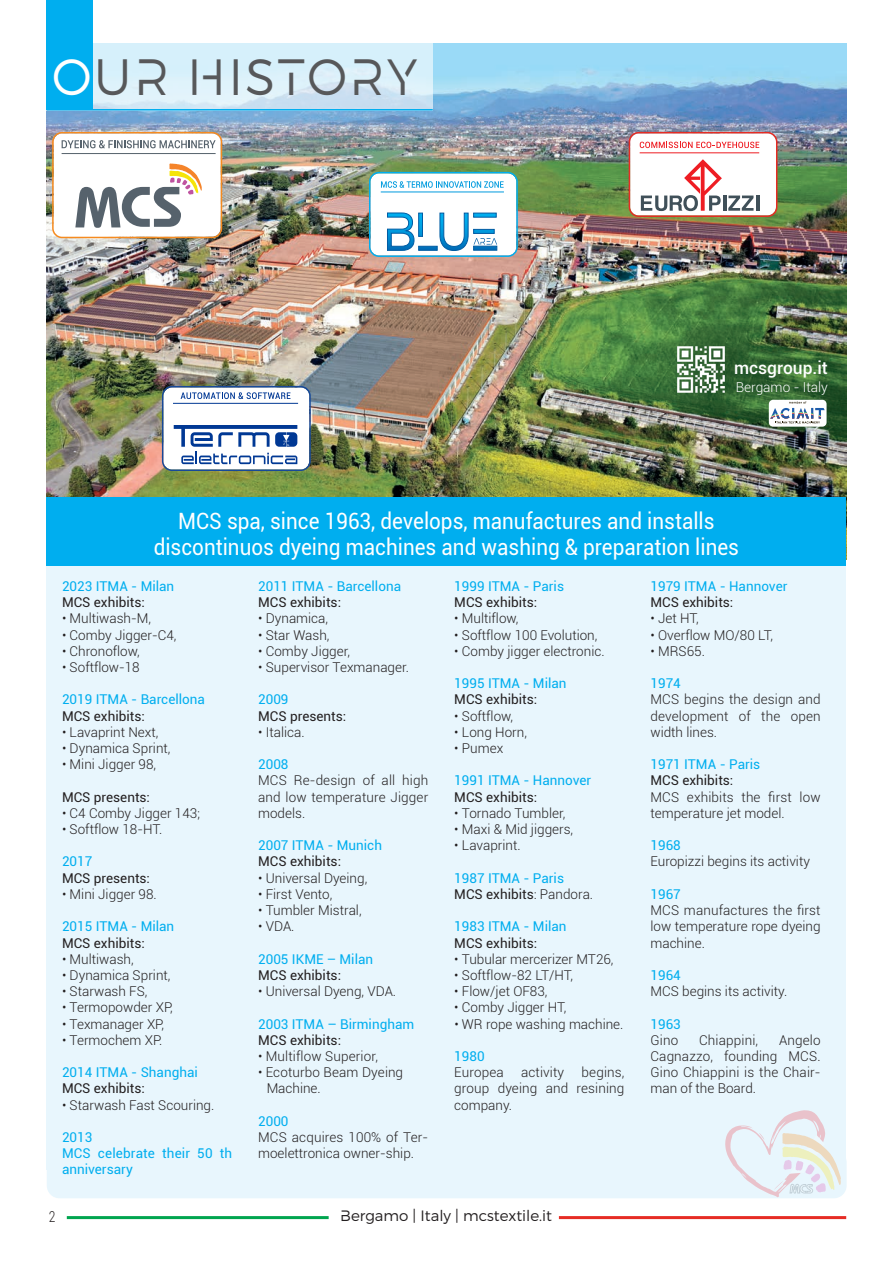
<style>
.page{position:relative;width:893px;height:1263px;background:#fff}
.page>*{position:absolute;margin:0;border:0;box-sizing:border-box;transform-origin:0 0}
.t1{font:51px "Lutech";letter-spacing:.055em;color:#57585a;scale:.95 1}
.t2{font:22.5px "Roboto";color:#fff;scale:.92 1}
.t3{font:500 17.4px "Roboto";color:#fff}
.t4{font:15px "Lutech";color:#231f20}
.t5{font:300 15px "Roboto";color:#231f20;scale:.8 1}
.t6{font:300 13.65px "Roboto";color:#fff}
.t7{font:300 13.5px/16.2px "Roboto";color:#231f20;text-align:justify}
.t8{font:13.5px/16.2px "Roboto";color:#00aeef}
.t9{font:13.5px "Roboto";color:#231f20}
.s1{color:#fff}
.s2{font-weight:300}
</style>
<div class="page">
<hr style="left:67px;top:1216px;width:262px;height:3px;background:#00a54f">
<hr style="left:559px;top:1216px;width:287px;height:3px;background:#e62c24">
<div style="left:47px;top:1150px;width:800px;height:48px;background:#e8f6fd;border-radius:13px"></div>
<img style="left:47px;top:43px;width:799px;height:455px">
<div style="left:47px;top:537px;width:799px;height:633px;background:#e8f6fd"></div>
<svg style="left:725px;top:1110px;width:116px;height:87px"></svg>
<div style="left:30px;top:43px;width:403px;height:67px;background:#fff;opacity:.6"></div>
<hr style="left:47px;top:109px;width:386px;height:2px;background:#00aeef">
<div style="left:47px;top:0;width:46px;height:110px;background:#00aeef"></div>
<img style="left:677px;top:345px;width:48px;height:49px">
<div style="left:769px;top:400px;width:58px;height:27px;background:linear-gradient(to right,#fff,#fff);border-radius:4px"></div>
<svg style="left:770px;top:401px;width:55px;height:22px"></svg>
<svg style="left:629px;top:132px;width:148px;height:85px"></svg>
<svg style="left:369px;top:172px;width:149px;height:85px"></svg>
<svg style="left:162px;top:386px;width:149px;height:85px"></svg>
<div style="left:47px;top:498px;width:799px;height:68px;background:#00aeef"></div>
<svg style="left:52px;top:132px;width:170px;height:106px"></svg>
<p class="t1" style="left:52px;top:44px;width:386px"><span class="s1">O</span>UR HISTORY</p>
<p class="t3" style="left:734px;top:358px;width:95px">mcsgroup.it</p>
<p class="t6" style="left:736px;top:379px;width:94px">Bergamo - Italy</p>
<p class="t2" style="left:178px;top:508px;width:585px">MCS spa, since 1963, develops, manufactures and installs</p>
<p class="t2" style="left:154px;top:534px;width:638px">discontinuos dyeing machines and washing &amp; preparation lines</p>
<p class="t8" style="left:62px;top:578px;width:114px">2023 ITMA - Milan</p>
<p class="t9" style="left:62px;top:595px;width:84px">MCS exhibits:</p>
<p class="t7" style="left:62px;top:611px;width:91px">• Multiwash-M,</p>
<p class="t7" style="left:62px;top:627px;width:116px">• Comby Jigger-C4,</p>
<p class="t7" style="left:62px;top:643px;width:79px">• Chronoflow,</p>
<p class="t7" style="left:62px;top:659px;width:79px">• Softflow-18</p>
<p class="t8" style="left:62px;top:692px;width:144px">2019 ITMA - Barcellona</p>
<p class="t9" style="left:62px;top:708px;width:84px">MCS exhibits:</p>
<p class="t7" style="left:62px;top:724px;width:98px">• Lavaprint Next,</p>
<p class="t7" style="left:62px;top:740px;width:110px">• Dynamica Sprint,</p>
<p class="t7" style="left:62px;top:756px;width:96px">• Mini Jigger 98,</p>
<p class="t9" style="left:62px;top:789px;width:90px">MCS presents:</p>
<p class="t7" style="left:62px;top:805px;width:140px">• C4 Comby Jigger 143;</p>
<p class="t7" style="left:62px;top:821px;width:102px">• Softflow 18-HT.</p>
<p class="t8" style="left:62px;top:854px;width:32px">2017</p>
<p class="t9" style="left:62px;top:870px;width:90px">MCS presents:</p>
<p class="t7" style="left:62px;top:886px;width:96px">• Mini Jigger 98.</p>
<p class="t8" style="left:62px;top:918px;width:114px">2015 ITMA - Milan</p>
<p class="t9" style="left:62px;top:935px;width:84px">MCS exhibits:</p>
<p class="t7" style="left:62px;top:951px;width:73px">• Multiwash,</p>
<p class="t7" style="left:62px;top:967px;width:110px">• Dynamica Sprint,</p>
<p class="t7" style="left:62px;top:983px;width:87px">• Starwash FS,</p>
<p class="t7" style="left:62px;top:999px;width:112px">• Termopowder XP,</p>
<p class="t7" style="left:62px;top:1016px;width:104px">• Texmanager XP,</p>
<p class="t7" style="left:62px;top:1032px;width:102px">• Termochem XP.</p>
<p class="t8" style="left:62px;top:1064px;width:137px">2014 ITMA - Shanghai</p>
<p class="t9" style="left:62px;top:1081px;width:84px">MCS exhibits:</p>
<p class="t7" style="left:62px;top:1097px;width:154px">• Starwash Fast Scouring.</p>
<p class="t8" style="left:62px;top:1129px;width:32px">2013</p>
<p class="t8" style="left:62px;top:1145px;width:172px">MCS celebrate their 50 th anniversary</p>
<p class="t8" style="left:258px;top:578px;width:144px">2011 ITMA - Barcellona</p>
<p class="t9" style="left:258px;top:595px;width:84px">MCS exhibits:</p>
<p class="t7" style="left:258px;top:611px;width:71px">• Dynamica,</p>
<p class="t7" style="left:258px;top:627px;width:73px">• Star Wash,</p>
<p class="t7" style="left:258px;top:643px;width:93px">• Comby Jigger,</p>
<p class="t7" style="left:258px;top:659px;width:152px">• Supervisor Texmanager.</p>
<p class="t8" style="left:258px;top:692px;width:32px">2009</p>
<p class="t9" style="left:258px;top:708px;width:90px">MCS presents:</p>
<p class="t7" style="left:258px;top:724px;width:48px">• Italica.</p>
<p class="t8" style="left:258px;top:756px;width:32px">2008</p>
<p class="t7" style="left:258px;top:773px;width:172px">MCS Re-design of all high and low temperature Jigger models.</p>
<p class="t8" style="left:258px;top:837px;width:125px">2007 ITMA - Munich</p>
<p class="t9" style="left:258px;top:854px;width:84px">MCS exhibits:</p>
<p class="t7" style="left:258px;top:870px;width:111px">• Universal Dyeing,</p>
<p class="t7" style="left:258px;top:886px;width:76px">• First Vento,</p>
<p class="t7" style="left:258px;top:902px;width:105px">• Tumbler Mistral,</p>
<p class="t7" style="left:258px;top:918px;width:38px">• VDA.</p>
<p class="t8" style="left:258px;top:951px;width:117px">2005 IKME – Milan</p>
<p class="t9" style="left:258px;top:967px;width:84px">MCS exhibits:</p>
<p class="t7" style="left:258px;top:983px;width:140px">• Universal Dyeng, VDA.</p>
<p class="t8" style="left:258px;top:1016px;width:158px">2003 ITMA – Birmingham</p>
<p class="t9" style="left:258px;top:1032px;width:84px">MCS exhibits:</p>
<p class="t7" style="left:258px;top:1048px;width:121px">• Multiflow Superior,</p>
<p class="t7" style="left:258px;top:1064px;width:146px">• Ecoturbo Beam Dyeing</p>
<p class="t7" style="left:267px;top:1080px;width:56px">Machine.</p>
<p class="t8" style="left:258px;top:1113px;width:32px">2000</p>
<p class="t7" style="left:258px;top:1129px;width:172px">MCS acquires 100% of Ter&shy;moelettronica owner-ship.</p>
<p class="t8" style="left:454px;top:578px;width:111px">1999 ITMA - Paris</p>
<p class="t9" style="left:454px;top:595px;width:84px">MCS exhibits:</p>
<p class="t7" style="left:454px;top:611px;width:66px">• Multiflow,</p>
<p class="t7" style="left:454px;top:627px;width:145px">• Softflow 100 Evolution,</p>
<p class="t7" style="left:454px;top:643px;width:152px">• Comby jigger electronic.</p>
<p class="t8" style="left:454px;top:675px;width:114px">1995 ITMA - Milan</p>
<p class="t9" style="left:454px;top:692px;width:84px">MCS exhibits:</p>
<p class="t7" style="left:454px;top:708px;width:60px">• Softflow,</p>
<p class="t7" style="left:454px;top:724px;width:74px">• Long Horn,</p>
<p class="t7" style="left:454px;top:740px;width:51px">• Pumex</p>
<p class="t8" style="left:454px;top:773px;width:138px">1991 ITMA - Hannover</p>
<p class="t9" style="left:454px;top:789px;width:84px">MCS exhibits:</p>
<p class="t7" style="left:454px;top:805px;width:113px">• Tornado Tumbler,</p>
<p class="t7" style="left:454px;top:821px;width:120px">• Maxi &amp; Mid jiggers,</p>
<p class="t7" style="left:454px;top:837px;width:68px">• Lavaprint.</p>
<p class="t8" style="left:454px;top:870px;width:111px">1987 ITMA - Paris</p>
<p class="t9" style="left:454px;top:886px;width:140px">MCS exhibits<span class="s2">: Pandora.</span></p>
<p class="t8" style="left:454px;top:918px;width:114px">1983 ITMA - Milan</p>
<p class="t9" style="left:454px;top:935px;width:84px">MCS exhibits:</p>
<p class="t7" style="left:454px;top:951px;width:161px">• Tubular mercerizer MT26,</p>
<p class="t7" style="left:454px;top:967px;width:120px">• Softflow-82 LT/HT,</p>
<p class="t7" style="left:454px;top:983px;width:95px">• Flow/jet OF83,</p>
<p class="t7" style="left:454px;top:999px;width:113px">• Comby Jigger HT,</p>
<p class="t7" style="left:454px;top:1016px;width:171px">• WR rope washing machine.</p>
<p class="t8" style="left:454px;top:1048px;width:32px">1980</p>
<p class="t7" style="left:454px;top:1064px;width:51px">Europea</p>
<p class="t7" style="left:521px;top:1064px;width:45px">activity</p>
<p class="t7" style="left:454px;top:1064px;width:172px;text-indent:127px">begins, group dyeing and resining company.</p>
<p class="t5" style="left:49px;top:1208px;width:10px">2</p>
<p class="t4" style="left:340px;top:1205px;width:213px">Bergamo | Italy | mcstextile.it</p>
<p class="t8" style="left:650px;top:578px;width:138px">1979 ITMA - Hannover</p>
<p class="t9" style="left:650px;top:595px;width:84px">MCS exhibits:</p>
<p class="t7" style="left:650px;top:611px;width:50px">• Jet HT,</p>
<p class="t7" style="left:650px;top:627px;width:124px">• Overflow MO/80 LT,</p>
<p class="t7" style="left:650px;top:643px;width:56px">• MRS65.</p>
<p class="t8" style="left:650px;top:675px;width:32px">1974</p>
<p class="t7" style="left:650px;top:692px;width:172px">MCS begins the design and development of the open width lines.</p>
<p class="t8" style="left:650px;top:756px;width:111px">1971 ITMA - Paris</p>
<p class="t9" style="left:650px;top:773px;width:84px">MCS exhibits:</p>
<p class="t7" style="left:650px;top:789px;width:172px">MCS exhibits the first low temperature jet model.</p>
<p class="t8" style="left:650px;top:837px;width:32px">1968</p>
<p class="t7" style="left:650px;top:854px;width:161px">Europizzi begins its activity</p>
<p class="t8" style="left:650px;top:886px;width:32px">1967</p>
<p class="t7" style="left:650px;top:902px;width:172px">MCS manufactures the first low temperature rope dyeing machine.</p>
<p class="t8" style="left:650px;top:967px;width:32px">1964</p>
<p class="t7" style="left:650px;top:983px;width:138px">MCS begins its activity.</p>
<p class="t8" style="left:650px;top:1016px;width:32px">1963</p>
<p class="t7" style="left:650px;top:1032px;width:29px">Gino</p>
<p class="t7" style="left:699px;top:1032px;width:60px">Chiappini,</p>
<p class="t7" style="left:650px;top:1032px;width:172px;text-indent:129px">Angelo Cagnazzo, founding MCS.<br>Gino Chiappini is the Chair&shy;man of the Board.</p>
</div>
